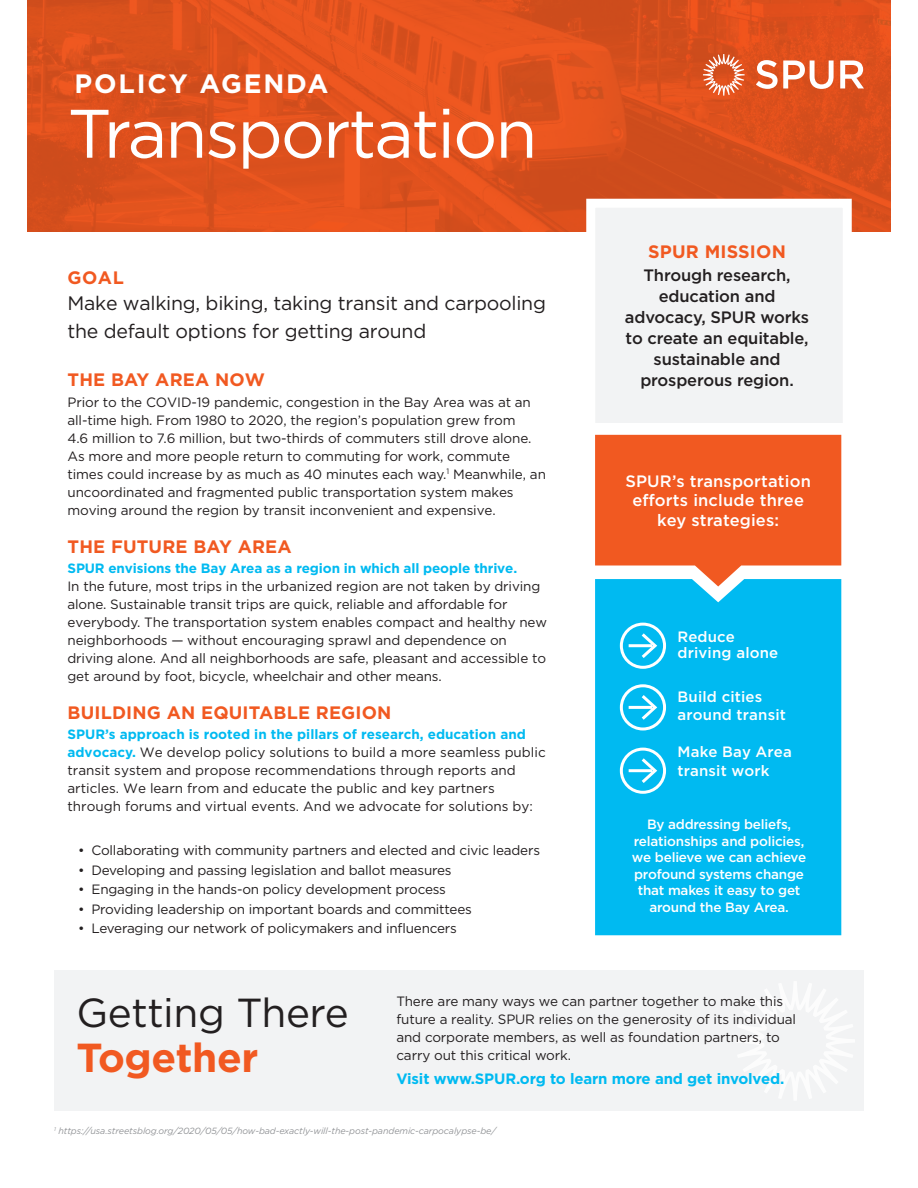
<style>
.page{position:relative;width:918px;height:1188px;background:#fff}
.page>*{position:absolute;margin:0;border:0;box-sizing:border-box;transform-origin:0 0}
.t1{font:68.55px "Gotham";letter-spacing:-.03em;color:#fff}
.t2{font:40.5px/45px "Gotham";letter-spacing:-.01em;color:#231f20}
.t3{font:700 26.55px "Gotham";letter-spacing:.07em;color:#fff}
.t4{font:19.5px/27.6px "Gotham";letter-spacing:-.015em;color:#231f20}
.t5{font:700 18px "Gotham";letter-spacing:.01em;color:#f15921}
.t6{font:500 16.5px/21px "Gotham";letter-spacing:-.01em;color:#231f20;text-align:center}
.t7{font:500 16.5px/19.5px "Gotham";letter-spacing:.01em;color:#fff;text-align:center}
.t8{font:500 15px/16.5px "Gotham";letter-spacing:.01em;color:#fff}
.t9{font:700 15px "Gotham";letter-spacing:-.01em;color:#00baf1}
.t10{font:13.5px/18px "Gotham";letter-spacing:-.01em;color:#231f20}
.t11{font:500 13.5px/16.5px "Gotham";letter-spacing:-.015em;color:#fff;text-align:center}
.t12{font:italic 9px "Gotham";letter-spacing:-.01em;color:#939598}
.s1{font-weight:700;color:#00baf1}
.s2{font-weight:700;color:#f15921}
</style>
<div class="page">
<div style="left:595px;top:586px;width:246px;height:349px;background:#00baf1"></div>
<img style="left:27px;top:0;width:864px;height:231px">
<div style="left:586px;top:199px;width:266px;height:233px;background:#f2f3f4;border:9px solid #fff"></div>
<svg style="left:756px;top:60px;width:78px;height:29px"></svg>
<svg style="left:840px;top:60px;width:24px;height:28px"></svg>
<svg style="left:703px;top:54px;width:42px;height:42px;background:#e37b54"></svg>
<div style="left:620px;top:623px;width:46px;height:46px;border:3px solid #fff;border-radius:50%"></div>
<div style="left:620px;top:684px;width:46px;height:46px;border:3px solid #fff;border-radius:50%"></div>
<div style="left:620px;top:748px;width:46px;height:46px;border:3px solid #fff;border-radius:50%"></div>
<svg style="left:595px;top:435px;width:246px;height:151px;background:#e96a3b"></svg>
<hr style="left:629px;top:644px;width:23px;height:3px;background:#fff">
<svg style="left:638px;top:630px;width:21px;height:31px"></svg>
<hr style="left:629px;top:706px;width:23px;height:3px;background:#fff">
<svg style="left:638px;top:692px;width:21px;height:31px"></svg>
<hr style="left:629px;top:769px;width:23px;height:3px;background:#fff">
<svg style="left:638px;top:755px;width:21px;height:31px"></svg>
<div style="left:54px;top:970px;width:810px;height:141px;background:#f2f3f4"></div>
<p class="t3" style="left:75px;top:66px;width:255px">POLICY AGENDA</p>
<p class="t1" style="left:68px;top:90px;width:472px">Transportation</p>
<p class="t5" style="left:68px;top:266px;width:58px">GOAL</p>
<p class="t4" style="left:68px;top:289px;width:480px">Make walking, biking, taking transit and carpooling the default options for getting around</p>
<p class="t5" style="left:68px;top:368px;width:199px">THE BAY AREA NOW</p>
<p class="t10" style="left:67px;top:393px;width:480px">Prior to the COVID-19 pandemic, congestion in the Bay Area was at an all-time high. From 1980 to 2020, the region’s population grew from<br>4.6 million to 7.6 million, but two-thirds of commuters still drove alone.<br>As more and more people return to commuting for work, commute times could increase by as much as 40 minutes each way.<sup>1</sup> Meanwhile, an uncoordinated and fragmented public transportation system makes moving around the region by transit inconvenient and expensive.</p>
<p class="t5" style="left:68px;top:535px;width:226px">THE FUTURE BAY AREA</p>
<p class="t10" style="left:67px;top:559px;width:481px"><span class="s1">SPUR envisions the Bay Area as a region in which all people thrive.<br></span>In the future, most trips in the urbanized region are not taken by driving alone. Sustainable transit trips are quick, reliable and affordable for everybody. The transportation system enables compact and healthy new neighborhoods — without encouraging sprawl and dependence on driving alone. And all neighborhoods are safe, pleasant and accessible to get around by foot, bicycle, wheelchair and other means.</p>
<p class="t5" style="left:68px;top:701px;width:325px">BUILDING AN EQUITABLE REGION</p>
<p class="t10" style="left:68px;top:725px;width:480px"><span class="s1">SPUR’s approach is rooted in the pillars of research, education and advocacy.</span> We develop policy solutions to build a more seamless public transit system and propose recommendations through reports and articles. We learn from and educate the public and key partners through forums and virtual events. And we advocate for solutions by:</p>
<p class="t10" style="left:78px;top:841px;width:464px">• Collaborating with community partners and elected and civic leaders</p>
<p class="t10" style="left:78px;top:861px;width:375px">• Developing and passing legislation and ballot measures</p>
<p class="t10" style="left:78px;top:880px;width:369px">• Engaging in the hands-on policy development process</p>
<p class="t10" style="left:78px;top:900px;width:395px">• Providing leadership on important boards and committees</p>
<p class="t10" style="left:78px;top:919px;width:380px">• Leveraging our network of policymakers and influencers</p>
<p class="t5" style="left:648px;top:240px;width:139px">SPUR MISSION</p>
<p class="t6" style="left:625px;top:265px;width:186px">Through research, education and advocacy, SPUR works to create an equitable, sustainable and prosperous region.</p>
<p class="t7" style="left:625px;top:471px;width:187px">SPUR’s transportation efforts include three key strategies:</p>
<p class="t8" style="left:678px;top:628px;width:102px">Reduce driving alone</p>
<p class="t8" style="left:678px;top:687px;width:110px;line-height:18px">Build cities around transit</p>
<p class="t8" style="left:678px;top:743px;width:116px;line-height:18.6px">Make Bay Area transit work</p>
<p class="t11" style="left:632px;top:816px;width:176px">By addressing beliefs, relationships and policies, we believe we can achieve profound systems change that makes it easy to get around the Bay Area.</p>
<p class="t2" style="left:76px;top:990px;width:274px">Getting There<br><span class="s2">Together</span></p>
<p class="t10" style="left:396px;top:992px;width:401px">There are many ways we can partner together to make this future a reality. SPUR relies on the generosity of its individual and corporate members, as well as foundation partners, to carry out this critical work.</p>
<p class="t9" style="left:396px;top:1069px;width:389px">Visit www.SPUR.org to learn more and get involved.</p>
<p class="t12" style="left:54px;top:1125px;width:444px"><sup>1</sup> https://usa.streetsblog.org/2020/05/05/how-bad-exactly-will-the-post-pandemic-carpocalypse-be/</p>
</div>
